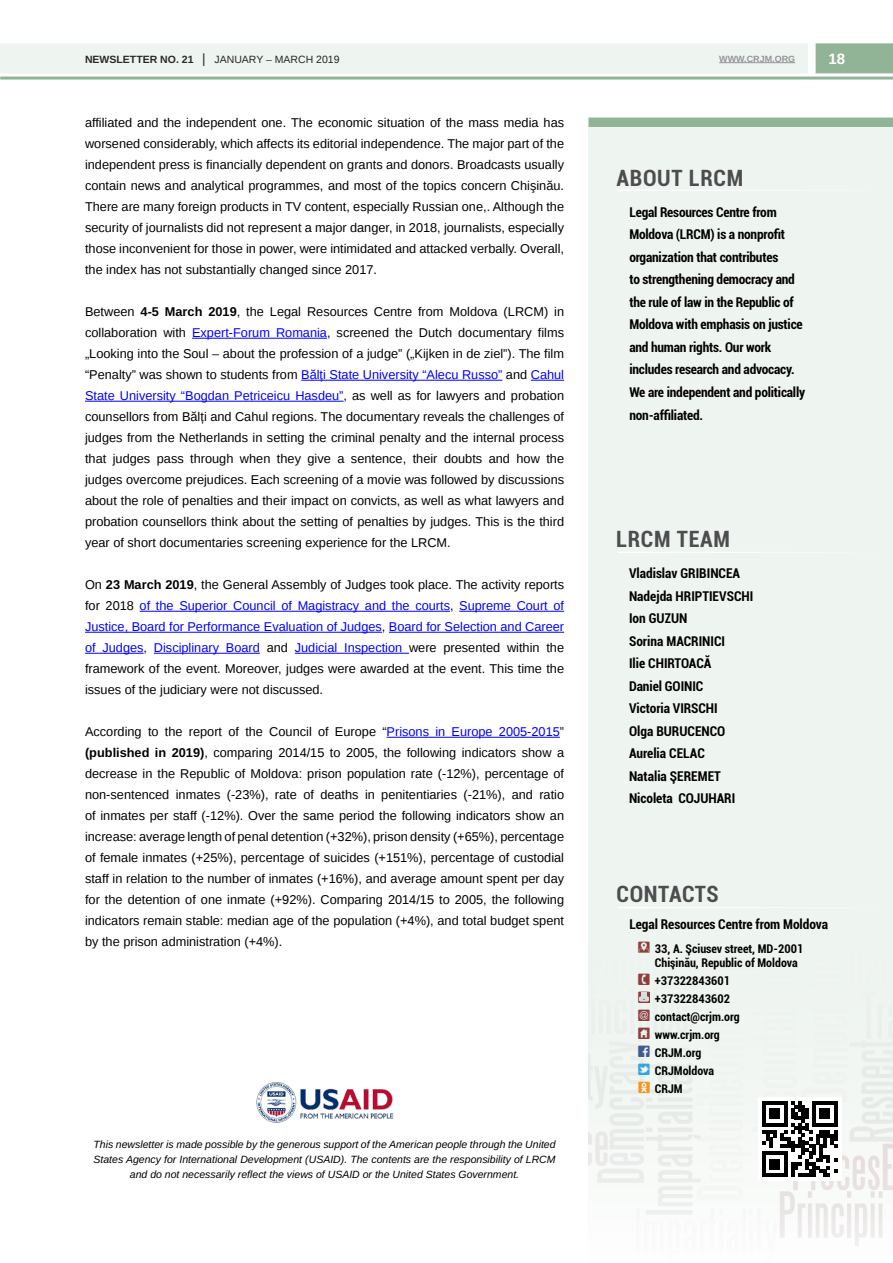
<style>
.page{position:relative;width:893px;height:1263px;background:#fff}
.page>*{position:absolute;margin:0;border:0;box-sizing:border-box;transform-origin:0 0}
.t1{font:700 condensed 22.5px "Roboto";letter-spacing:.03em;color:#4d4d4f}
.t2{font:700 15px "Liberation Sans";color:#fff}
.t3{font:700 condensed 13.5px/22.5px "Roboto";letter-spacing:-.015em;color:#000}
.t4{font:12.75px/21px "Liberation Sans";color:#000;text-align:justify}
.t5{font:700 condensed 12px/14.4px "Roboto";color:#000}
.t6{font:italic 10.5px/15px "Liberation Sans";color:#000;text-align:center}
.t7{font:10.5px "Liberation Sans";color:#292829}
.t8{font:700 9px "Liberation Sans";color:#939598}
.s1{font-weight:700}
.s2{font-size:13.5px}
.s3{color:#00f}
.s4{font-family:"Social Icons Pro Set 1 Rounded";font-weight:400;font-stretch:normal;font-size:16.5px;color:#8e4040}
.s5{font-family:"Social Icons Pro Set 1 Rounded";font-weight:400;font-stretch:normal;font-size:16.5px;color:#3e5e91}
.s6{font-family:"Social Icons Pro Set 1 Rounded";font-weight:400;font-stretch:normal;font-size:16.5px;color:#30a7e1}
</style>
<div class="page">
<div style="left:0;top:43px;width:808px;height:30px;background:#eef4ef"></div>
<div style="left:816px;top:43px;width:77px;height:30px;background:#91b496"></div>
<hr style="left:719px;top:62px;width:76px;height:1px;background:#939598">
<hr style="left:0;top:77px;width:893px;height:3px;background:#91b496">
<div style="left:588px;top:118px;width:305px;height:10px;background:#91b496"></div>
<div style="left:588px;top:127px;width:305px;height:1136px;background:#eef4ef"></div>
<hr style="left:617px;top:190px;width:276px;height:1px;background:#fff">
<hr style="left:618px;top:552px;width:275px;height:1px;background:#fff">
<img style="left:256px;top:1082px;width:137px;height:41px">
<hr style="left:617px;top:907px;width:276px;height:1px;background:#fff">
<svg style="left:639px;top:992px;width:10px;height:9px"></svg>
<svg style="left:638px;top:1082px;width:12px;height:11px"></svg>
<div style="left:758px;top:1097px;width:84px;height:84px;background:#fff"></div>
<svg style="left:762px;top:1101px;width:75px;height:75px"></svg>
<hr style="left:192px;top:338px;width:135px;height:1px;background:#00f">
<hr style="left:301px;top:380px;width:201px;height:1px;background:#00f">
<hr style="left:531px;top:380px;width:33px;height:1px;background:#00f">
<hr style="left:85px;top:401px;width:259px;height:1px;background:#00f">
<hr style="left:140px;top:611px;width:310px;height:1px;background:#00f">
<hr style="left:459px;top:611px;width:105px;height:1px;background:#00f">
<hr style="left:85px;top:632px;width:297px;height:1px;background:#00f">
<hr style="left:389px;top:632px;width:175px;height:1px;background:#00f">
<hr style="left:85px;top:653px;width:59px;height:1px;background:#00f">
<hr style="left:154px;top:653px;width:106px;height:1px;background:#00f">
<hr style="left:295px;top:653px;width:114px;height:1px;background:#00f">
<hr style="left:387px;top:737px;width:173px;height:1px;background:#00f">
<p class="t7" style="left:85px;top:54px;width:256px"><span class="s1">NEWSLETTER NO. 21</span> <span class="s2">|</span> JANUARY – MARCH 2019</p>
<p class="t8" style="left:719px;top:52px;width:77px">WWW.CRJM.ORG</p>
<p class="t2" style="left:828px;top:48px;width:18px">18</p>
<p class="t4" style="left:85px;top:112px;width:481px">affiliated and the independent one. The economic situation of the mass media has worsened considerably, which affects its editorial independence. The major part of the independent press is financially dependent on grants and donors. Broadcasts usually contain news and analytical programmes, and most of the topics concern Chişinău.<br>There are many foreign products in TV content, especially Russian one,. Although the security of journalists did not represent a major danger, in 2018, journalists, especially those inconvenient for those in power, were intimidated and attacked verbally. Overall, the index has not substantially changed since 2017.</p>
<p class="t4" style="left:85px;top:301px;width:481px">Between <span class="s1">4-5 March 2019</span>, the Legal Resources Centre from Moldova (LRCM) in collaboration with <span class="s3">Expert-Forum Romania</span>, screened the Dutch documentary films „Looking into the Soul – about the profession of a judge” („Kijken in de ziel”). The film “Penalty” was shown to students from <span class="s3">Bălţi State University “Alecu Russo”</span> and <span class="s3">Cahul State University “Bogdan Petriceicu Hasdeu”</span>, as well as for lawyers and probation counsellors from Bălţi and Cahul regions. The documentary reveals the challenges of judges from the Netherlands in setting the criminal penalty and the internal process that judges pass through when they give a sentence, their doubts and how the judges overcome prejudices. Each screening of a movie was followed by discussions about the role of penalties and their impact on convicts, as well as what lawyers and probation counsellors think about the setting of penalties by judges. This is the third year of short documentaries screening experience for the LRCM.</p>
<p class="t4" style="left:85px;top:574px;width:481px">On <span class="s1">23 March 2019</span>, the General Assembly of Judges took place. The activity reports for 2018 <span class="s3">of the Superior Council of Magistracy and the courts</span>, <span class="s3">Supreme Court of Justice, Board for Performance Evaluation of Judges</span>, <span class="s3">Board for Selection and Career of Judges</span>, <span class="s3">Disciplinary Board</span> and <span class="s3">Judicial Inspection</span> were presented within the framework of the event. Moreover, judges were awarded at the event. This time the issues of the judiciary were not discussed.</p>
<p class="t4" style="left:85px;top:721px;width:481px">According to the report of the Council of Europe “<span class="s3">Prisons in Europe 2005-2015</span>” <span class="s1">(published in 2019)</span>, comparing 2014/15 to 2005, the following indicators show a decrease in the Republic of Moldova: prison population rate (-12%), percentage of non-sentenced inmates (-23%), rate of deaths in penitentiaries (-21%), and ratio of inmates per staff (-12%). Over the same period the following indicators show an increase: average length of penal detention (+32%), prison density (+65%), percentage of female inmates (+25%), percentage of suicides (+151%), percentage of custodial staff in relation to the number of inmates (+16%), and average amount spent per day for the detention of one inmate (+92%). Comparing 2014/15 to 2005, the following indicators remain stable: median age of the population (+4%), and total budget spent by the prison administration (+4%).</p>
<p class="t6" style="left:94px;top:1137px;width:464px">This newsletter is made possible by the generous support of the American people through the United<br>States Agency for International Development (USAID). The contents are the responsibility of LRCM and do not necessarily reflect the views of USAID or the United States Government.</p>
<h1 class="t1" style="left:617px;top:162px;width:128px">ABOUT LRCM</h1>
<p class="t3" style="left:629px;top:200px;width:177px">Legal Resources Centre from<br>Moldova (LRCM) is a nonprofit organization that contributes<br>to strengthening democracy and the rule of law in the Republic of<br>Moldova with emphasis on justice and human rights. Our work includes research and advocacy.<br>We are independent and politically non-affiliated.</p>
<h1 class="t1" style="left:616px;top:523px;width:115px">LRCM TEAM</h1>
<p class="t3" style="left:629px;top:562px;width:126px">Vladislav GRIBINCEA<br>Nadejda HRIPTIEVSCHI<br>Ion GUZUN<br>Sorina MACRINICI<br>Ilie CHIRTOACĂ<br>Daniel GOINIC<br>Victoria VIRSCHI<br>Olga BURUCENCO<br>Aurelia CELAC<br>Natalia ŞEREMET<br>Nicoleta COJUHARI</p>
<h1 class="t1" style="left:617px;top:878px;width:104px">CONTACTS</h1>
<p class="t3" style="left:629px;top:912px;width:200px">Legal Resources Centre from Moldova</p>
<p class="t5" style="left:655px;top:941px;width:150px;text-indent:-17px"><span class="s4">F</span> 33, A. Şciusev street, MD-2001<br>Chişinău, Republic of Moldova</p>
<p class="t5" style="left:638px;top:973px;width:94px"><span class="s4">1</span> +37322843601</p>
<p class="t5" style="left:638px;top:991px;width:94px"><span class="s4">1</span> +37322843602</p>
<p class="t5" style="left:638px;top:1009px;width:103px"><span class="s4">8</span> contact@crjm.org</p>
<p class="t5" style="left:638px;top:1027px;width:83px"><span class="s4">5</span> www.crjm.org</p>
<p class="t5" style="left:638px;top:1045px;width:65px"><span class="s5">f</span> CRJM.org</p>
<p class="t5" style="left:638px;top:1063px;width:78px"><span class="s6">T</span> CRJMoldova</p>
<p class="t5" style="left:655px;top:1081px;width:29px">CRJM</p>
</div>
